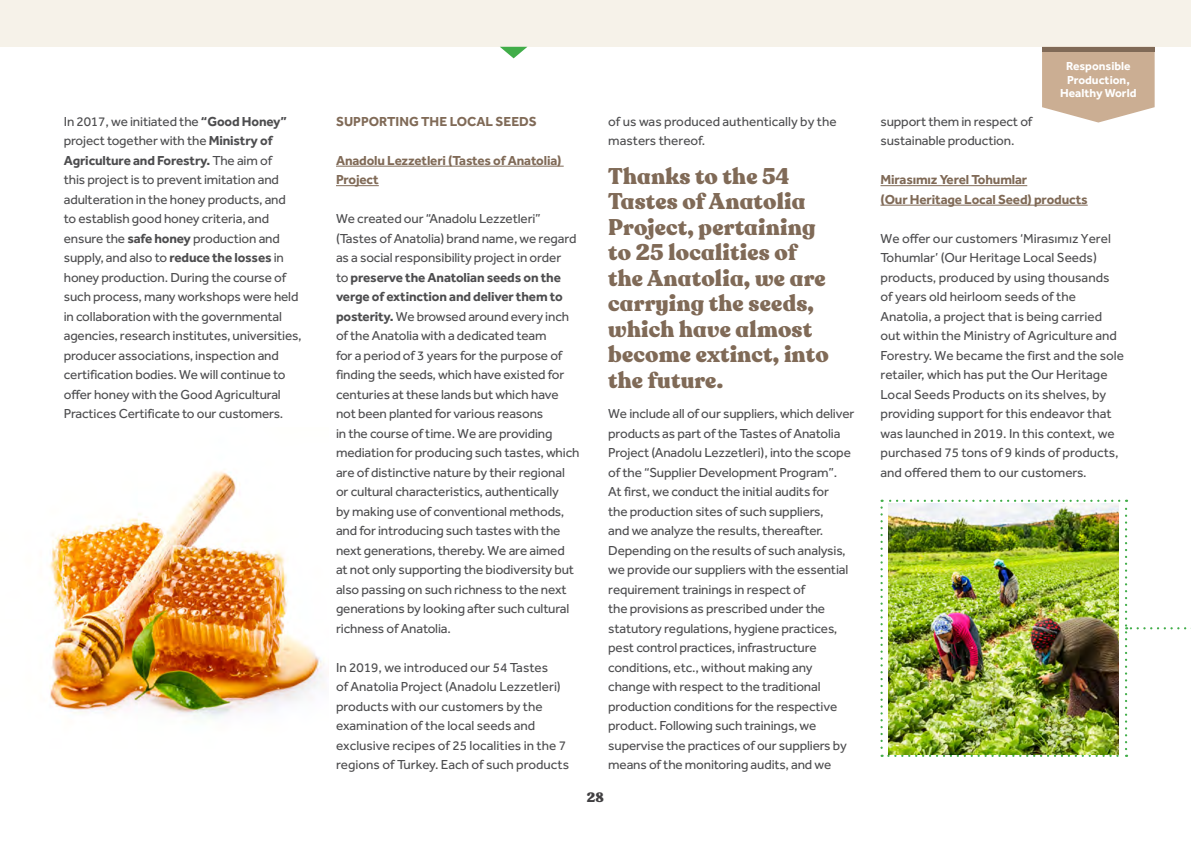
<style>
.page{position:relative;width:1191px;height:842px;background:#fff}
.page>*{position:absolute;margin:0;border:0;box-sizing:border-box;transform-origin:0 0}
.t1{font:900 22.5px/25.5px "Recoleta Alt";letter-spacing:.01em;color:#806a57}
.t2{font:13.5px/19.5px "Effra Std";letter-spacing:-.01em;color:#4d4d4f}
.t3{font:700 13.5px/19.5px "Effra Std";letter-spacing:-.01em;color:#806a57}
.t4{font:900 13.5px "Recoleta Alt";color:#414042}
.t5{font:700 12px/13.5px "Effra Std";color:#fff;text-align:center}
.s1{font-weight:700}
</style>
<div class="page">
<div style="left:0;top:0;width:1191px;height:47px;background:#f6f2e9"></div>
<svg style="left:500px;top:47px;width:27px;height:11px"></svg>
<svg style="left:880px;top:500px;width:311px;height:257px"></svg>
<img style="left:889px;top:503px;width:229px;height:251px">
<hr style="left:336px;top:166px;width:227px;height:1px;background:#806a57">
<hr style="left:336px;top:185px;width:43px;height:1px;background:#806a57">
<hr style="left:880px;top:185px;width:147px;height:1px;background:#806a57">
<hr style="left:880px;top:205px;width:207px;height:1px;background:#806a57">
<img style="left:49px;top:471px;width:276px;height:247px">
<svg style="left:1042px;top:51px;width:112px;height:72px;background:#cfb69e"></svg>
<hr style="left:1042px;top:47px;width:112px;height:4px;background:#806a57">
<p class="t2" style="left:64px;top:111px;width:239px">In 2017, we initiated the <span class="s1">“Good Honey” </span>project together with the <span class="s1">Ministry of Agriculture and Forestry.</span> The aim of<br>this project is to prevent imitation and adulteration in the honey products, and to establish good honey criteria, and ensure the <span class="s1">safe honey</span> production and supply, and also to <span class="s1">reduce the losses</span> in honey production. During the course of such process, many workshops were held in collaboration with the governmental agencies, research institutes, universities, producer associations, inspection and certification bodies. We will continue to offer honey with the Good Agricultural Practices Certificate to our customers.</p>
<p class="t3" style="left:336px;top:111px;width:202px">SUPPORTING THE LOCAL SEEDS</p>
<p class="t3" style="left:336px;top:150px;width:227px">Anadolu Lezzetleri (Tastes of Anatolia)<br>Project</p>
<p class="t2" style="left:336px;top:209px;width:245px">We created our “Anadolu Lezzetleri” (Tastes of Anatolia) brand name, we regard as a social responsibility project in order<br>to <span class="s1">preserve the Anatolian seeds on the verge of extinction and deliver them to posterity.</span> We browsed around every inch of the Anatolia with a dedicated team<br>for a period of 3 years for the purpose of finding the seeds, which have existed for centuries at these lands but which have not been planted for various reasons<br>in the course of time. We are providing mediation for producing such tastes, which are of distinctive nature by their regional or cultural characteristics, authentically<br>by making use of conventional methods, and for introducing such tastes with the next generations, thereby. We are aimed at not only supporting the biodiversity but also passing on such richness to the next generations by looking after such cultural richness of Anatolia.</p>
<p class="t2" style="left:336px;top:657px;width:234px">In 2019, we introduced our 54 Tastes<br>of Anatolia Project (Anadolu Lezzetleri) products with our customers by the examination of the local seeds and exclusive recipes of 25 localities in the 7 regions of Turkey. Each of such products</p>
<p class="t2" style="left:608px;top:111px;width:230px">of us was produced authentically by the masters thereof.</p>
<h1 class="t1" style="left:608px;top:164px;width:222px">Thanks to the 54<br>Tastes of Anatolia<br>Project, pertaining to 25 localities of the Anatolia, we are carrying the seeds, which have almost become extinct, into the future.</h1>
<p class="t2" style="left:608px;top:404px;width:248px">We include all of our suppliers, which deliver products as part of the Tastes of Anatolia Project (Anadolu Lezzetleri), into the scope of the “Supplier Development Program”.<br>At first, we conduct the initial audits for<br>the production sites of such suppliers,<br>and we analyze the results, thereafter.<br>Depending on the results of such analysis, we provide our suppliers with the essential requirement trainings in respect of<br>the provisions as prescribed under the statutory regulations, hygiene practices, pest control practices, infrastructure conditions, etc., without making any change with respect to the traditional production conditions for the respective product. Following such trainings, we supervise the practices of our suppliers by means of the monitoring audits, and we</p>
<p class="t4" style="left:587px;top:789px;width:19px">28</p>
<p class="t5" style="left:1060px;top:59px;width:78px">Responsible<br>Production,<br>Healthy World</p>
<p class="t2" style="left:880px;top:111px;width:153px">support them in respect of sustainable production.</p>
<p class="t3" style="left:880px;top:170px;width:209px">Mirasımız Yerel Tohumlar<br>(Our Heritage Local Seed) products</p>
<p class="t2" style="left:880px;top:228px;width:245px">We offer our customers ‘Mirasımız Yerel Tohumlar’ (Our Heritage Local Seeds) products, produced by using thousands of years old heirloom seeds of the Anatolia, a project that is being carried out within the Ministry of Agriculture and Forestry. We became the first and the sole retailer, which has put the Our Heritage Local Seeds Products on its shelves, by providing support for this endeavor that was launched in 2019. In this context, we purchased 75 tons of 9 kinds of products, and offered them to our customers.</p>
</div>
